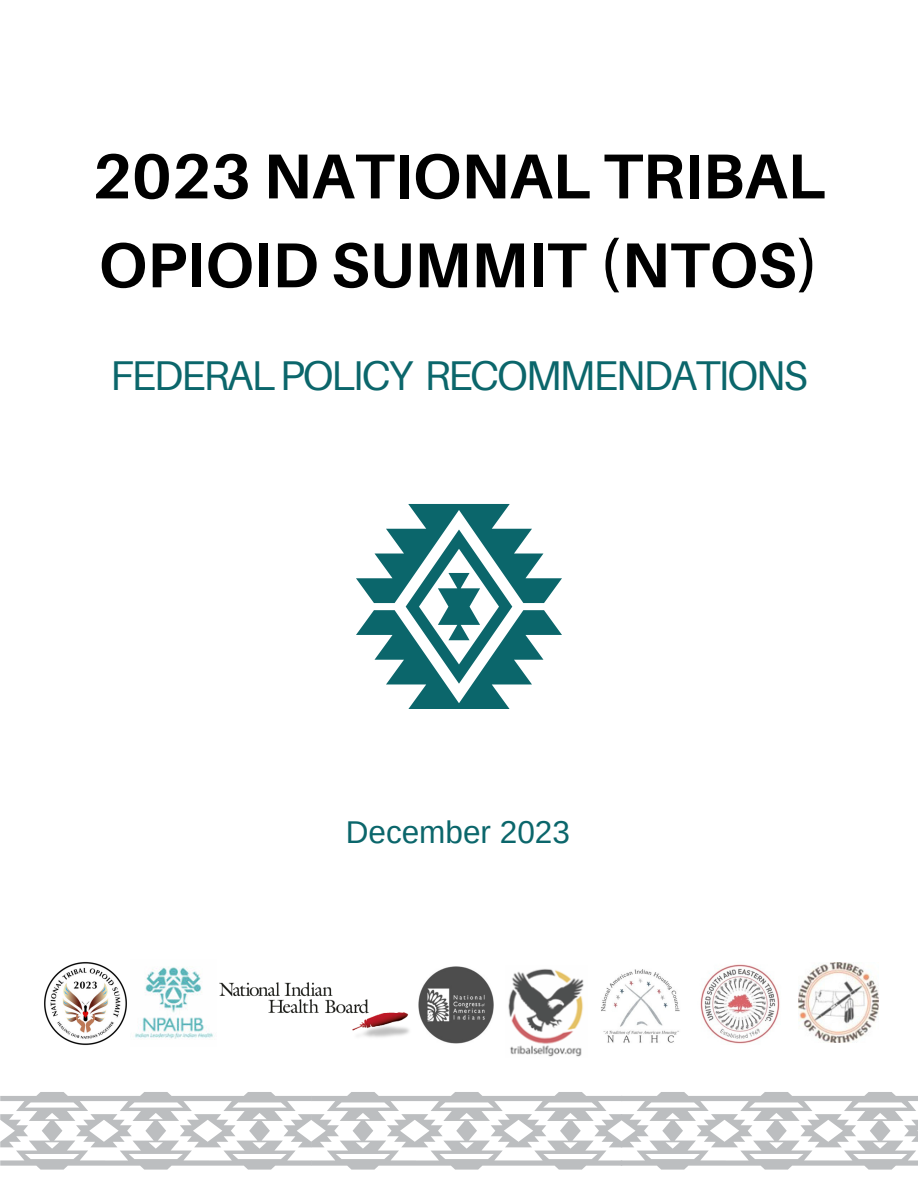
<style>
.page{position:relative;width:918px;height:1188px;background:#fff}
.page>*{position:absolute;margin:0;border:0;box-sizing:border-box;transform-origin:0 0}
.t1{font:700 63.45px/88.8px "Aileron";color:#000}
.t2{font:41.7px "Aileron";letter-spacing:-.05em;color:#0b666b}
.t3{font:31.5px "Arimo";color:#0b666b}
</style>
<div class="page">
<svg style="left:0;top:1092px;width:918px;height:78px"></svg>
<svg style="left:356px;top:504px;width:206px;height:205px"></svg>
<img style="left:44px;top:962px;width:83px;height:84px">
<img style="left:135px;top:967px;width:78px;height:72px">
<img style="left:219px;top:983px;width:191px;height:55px">
<img style="left:419px;top:967px;width:75px;height:76px">
<img style="left:508px;top:969px;width:76px;height:88px">
<img style="left:601px;top:969px;width:79px;height:74px">
<img style="left:700px;top:964px;width:80px;height:80px">
<img style="left:799px;top:963px;width:80px;height:79px">
<p class="t1" style="left:92px;top:132px;width:735px">2023 NATIONAL TRIBAL<br>OPIOID SUMMIT (NTOS)</p>
<p class="t2" style="left:110px;top:353px;width:699px">FEDERAL POLICY RECOMMENDATIONS</p>
<p class="t3" style="left:346px;top:813px;width:226px">December 2023</p>
</div>
